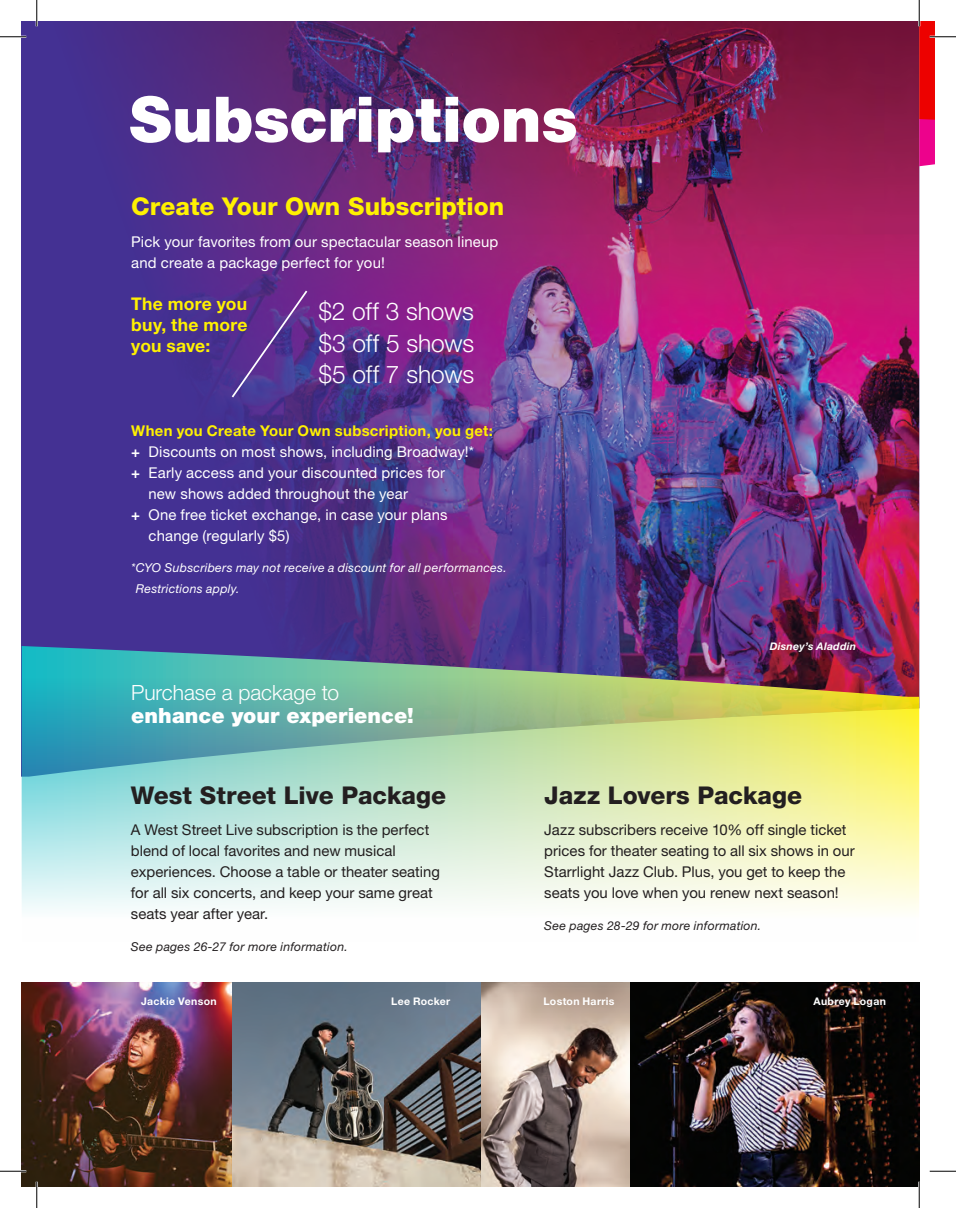
<style>
.page{position:relative;width:956px;height:1208px;background:#fff}
.page>*{position:absolute;margin:0;border:0;box-sizing:border-box;transform-origin:0 0}
.t1{font:900 63px "Helvetica Neue LT Pro";letter-spacing:-.005em;color:#fff}
.t2{font:800 24.5px "Helvetica Neue LT Pro";color:#231f20}
.t3{font:300 24.5px/31.5px "Helvetica Neue LT Pro";letter-spacing:-.005em;color:#fff;text-align:justify}
.t4{font:800 24.5px "Helvetica Neue LT Pro";color:#fff101}
.t5{font:900 21px "Helvetica Neue LT Pro";color:#fff}
.t6{font:300 21px "Helvetica Neue LT Pro";color:#fff}
.t7{font:700 17.5px/21px "Helvetica Neue LT Pro";letter-spacing:.015em;color:#fff101;text-align:justify}
.t8{font:14.88px/21px "Helvetica Neue LT Pro";color:#231f20}
.t9{font:14.88px/21px "Helvetica Neue LT Pro";letter-spacing:.01em;color:#fff}
.t10{font:700 14.88px "Helvetica Neue LT Pro";letter-spacing:.02em;color:#fff101}
.t11{font:italic 12.25px/21px "Helvetica Neue LT Pro";letter-spacing:.02em;color:#fff}
.t12{font:italic 12.25px "Helvetica Neue LT Pro";letter-spacing:.02em;color:#231f20}
.t13{font:700 10.5px "Helvetica Neue LT Pro";letter-spacing:.03em;color:#fff}
.t14{font:italic 700 10.5px "Helvetica Neue LT Pro";letter-spacing:.025em;color:#fff}
.s1{font-weight:700}
</style>
<div class="page">
<img style="left:23px;top:21px;width:896px;height:625px">
<img style="left:22px;top:646px;width:897px;height:265px">
<svg style="left:230px;top:289px;width:79px;height:110px;background:#5a3693"></svg>
<img style="left:21px;top:982px;width:898px;height:204px">
<hr style="left:0;top:36px;width:26px;height:2px;background:#fff">
<hr style="left:0;top:1170px;width:26px;height:2px;background:#fff">
<hr style="left:36px;top:0;width:2px;height:26px;background:#fff">
<hr style="left:36px;top:1181px;width:2px;height:27px;background:#fff">
<svg style="left:0;top:36px;width:26px;height:1px"></svg>
<svg style="left:0;top:1170px;width:26px;height:1px"></svg>
<svg style="left:929px;top:1170px;width:27px;height:1px"></svg>
<svg style="left:36px;top:0;width:1px;height:26px"></svg>
<svg style="left:36px;top:1181px;width:1px;height:27px"></svg>
<svg style="left:918px;top:0;width:38px;height:196px"></svg>
<svg style="left:918px;top:1181px;width:1px;height:27px"></svg>
<h1 class="t1" style="left:129px;top:81px;width:449px">Subscriptions</h1>
<h2 class="t4" style="left:131px;top:192px;width:374px">Create Your Own Subscription</h2>
<p class="t9" style="left:131px;top:231px;width:368px">Pick your favorites from our spectacular season lineup and create a package perfect for you!</p>
<p class="t7" style="left:131px;top:293px;width:118px">The more you buy, the more you save:</p>
<h2 class="t3" style="left:318px;top:295px;width:157px">$2 off 3 shows $3 off 5 shows $5 off 7 shows</h2>
<p class="t10" style="left:131px;top:421px;width:363px">When you Create Your Own subscription, you get:</p>
<p class="t9" style="left:131px;top:441px;width:344px"><span class="s1">+</span> Discounts on most shows, including Broadway!*</p>
<p class="t9" style="left:131px;top:462px;width:315px"><span class="s1">+</span> Early access and your discounted prices for</p>
<p class="t9" style="left:148px;top:483px;width:261px">new shows added throughout the year</p>
<p class="t9" style="left:131px;top:504px;width:318px"><span class="s1">+</span> One free ticket exchange, in case your plans</p>
<p class="t9" style="left:148px;top:525px;width:142px">change (regularly $5)</p>
<p class="t11" style="left:136px;top:557px;width:372px;text-indent:-4px">*CYO Subscribers may not receive a discount for all performances.<br>Restrictions apply.</p>
<h3 class="t6" style="left:131px;top:680px;width:209px">Purchase a package to</h3>
<h3 class="t5" style="left:131px;top:703px;width:284px">enhance your experience!</h3>
<h2 class="t2" style="left:131px;top:780px;width:317px">West Street Live Package</h2>
<p class="t8" style="left:131px;top:819px;width:310px">A West Street Live subscription is the perfect blend of local favorites and new musical experiences. Choose a table or theater seating for all six concerts, and keep your same great seats year after year.</p>
<p class="t12" style="left:131px;top:938px;width:218px">See pages 26-27 for more information.</p>
<p class="t14" style="left:769px;top:639px;width:88px">Disney’s Aladdin</p>
<h2 class="t2" style="left:544px;top:780px;width:259px">Jazz Lovers Package</h2>
<p class="t8" style="left:544px;top:819px;width:312px">Jazz subscribers receive 10% off single ticket prices for theater seating to all six shows in our Starrlight Jazz Club. Plus, you get to keep the seats you love when you renew next season!</p>
<p class="t12" style="left:544px;top:917px;width:218px">See pages 28-29 for more information.</p>
<p class="t13" style="left:141px;top:995px;width:77px">Jackie Venson</p>
<p class="t13" style="left:391px;top:995px;width:61px">Lee Rocker</p>
<p class="t13" style="left:543px;top:995px;width:73px">Loston Harris</p>
<p class="t13" style="left:813px;top:995px;width:74px">Aubrey Logan</p>
</div>
